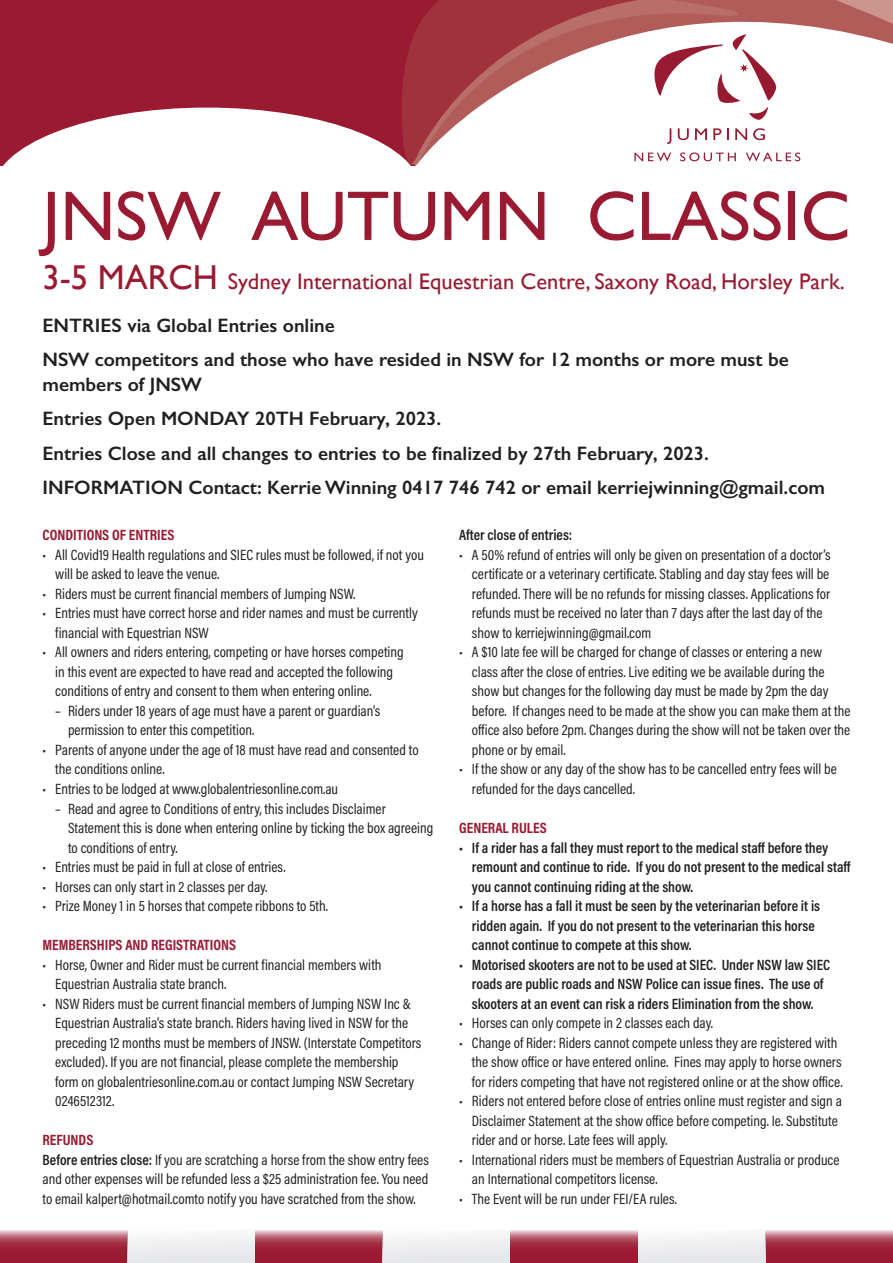
<style>
.page{position:relative;width:893px;height:1263px;background:#fff}
.page>*{position:absolute;margin:0;border:0;box-sizing:border-box;transform-origin:0 0}
.t1{font:70.5px "Gill Sans";color:#991a31}
.t2{font:22.5px "Gill Sans";color:#991a31}
.t3{font:600 19.5px/34px "Gill Sans";color:#231f20}
.t4{font:15px/19.5px "Acumin Pro Cond";color:#231f20}
.t5{font:600 15px/19.5px "Acumin Pro Cond";color:#231f20}
.t6{font:700 15px "Acumin Pro Cond";color:#991a31}
.s1{font-size:34.5px}
.s2{font-weight:700;color:#991a31}
.s3{font-weight:600}
</style>
<div class="page">
<div style="left:0;top:0;width:893px;height:166px;background:#991a31"></div>
<svg style="left:768px;top:0;width:125px;height:166px;background:#f0e1e0"></svg>
<svg style="left:255px;top:1230px;width:128px;height:33px;background:#ab4356"></svg>
<svg style="left:0;top:1230px;width:128px;height:33px;background:#ab4356"></svg>
<div style="left:383px;top:1229px;width:127px;height:34px;background:#eeeef0"></div>
<div style="left:128px;top:1229px;width:127px;height:34px;background:#eeeef0"></div>
<svg style="left:510px;top:1230px;width:128px;height:33px;background:#ab4255"></svg>
<svg style="left:765px;top:1230px;width:128px;height:33px;background:#ab4356"></svg>
<div style="left:638px;top:1229px;width:127px;height:34px;background:#eeeef0"></div>
<svg style="left:402px;top:0;width:366px;height:166px;background:#d5a5a7"></svg>
<svg style="left:3px;top:108px;width:418px;height:58px;fill:#fff"></svg>
<svg style="left:651px;top:34px;width:126px;height:87px;background:#eedadd"></svg>
<svg style="left:667px;top:128px;width:4px;height:16px"></svg>
<svg style="left:678px;top:128px;width:11px;height:12px"></svg>
<svg style="left:695px;top:128px;width:12px;height:12px"></svg>
<svg style="left:713px;top:128px;width:8px;height:12px"></svg>
<svg style="left:727px;top:128px;width:2px;height:12px"></svg>
<svg style="left:735px;top:128px;width:12px;height:12px"></svg>
<svg style="left:753px;top:128px;width:12px;height:12px"></svg>
<svg style="left:634px;top:153px;width:37px;height:8px"></svg>
<svg style="left:680px;top:152px;width:56px;height:9px"></svg>
<svg style="left:746px;top:152px;width:54px;height:9px"></svg>
<h1 class="t1" style="left:43px;top:175px;width:809px">JNSW AUTUMN CLASSIC</h1>
<h2 class="t2" style="left:43px;top:269px;width:804px"><span class="s1">3-5 MARCH</span> Sydney International Equestrian Centre, Saxony Road, Horsley Park.</h2>
<h3 class="t3" style="left:43px;top:308px;width:748px">ENTRIES via Global Entries online<br>NSW competitors and those who have resided in NSW for 12 months or more must be</h3>
<h3 class="t3" style="left:43px;top:368px;width:784px">members of JNSW<br>Entries Open MONDAY 20TH February, 2023.<br>Entries Close and all changes to entries to be finalized by 27th February, 2023.<br>INFORMATION Contact: Kerrie Winning 0417 746 742 or email kerriejwinning@gmail.com</h3>
<p class="t6" style="left:43px;top:525px;width:134px">CONDITIONS OF ENTRIES</p>
<p class="t4" style="left:55px;top:545px;width:370px;text-indent:-13px">• All Covid19 Health regulations and SIEC rules must be followed, if not you will be asked to leave the venue.</p>
<p class="t4" style="left:43px;top:584px;width:314px">• Riders must be current financial members of Jumping NSW.</p>
<p class="t4" style="left:55px;top:603px;width:364px;text-indent:-13px">• Entries must have correct horse and rider names and must be currently financial with Equestrian NSW</p>
<p class="t4" style="left:55px;top:642px;width:350px;text-indent:-13px">• All owners and riders entering, competing or have horses competing in this event are expected to have read and accepted the following conditions of entry and consent to them when entering online.</p>
<p class="t4" style="left:68px;top:701px;width:314px;text-indent:-13px">– Riders under 18 years of age must have a parent or guardian’s permission to enter this competition.</p>
<p class="t4" style="left:55px;top:740px;width:365px;text-indent:-13px">• Parents of anyone under the age of 18 must have read and consented to the conditions online.</p>
<p class="t4" style="left:43px;top:779px;width:297px">• Entries to be lodged at www.globalentriesonline.com.au</p>
<p class="t4" style="left:68px;top:798px;width:367px;text-indent:-13px">– Read and agree to Conditions of entry, this includes Disclaimer<br>Statement this is done when entering online by ticking the box agreeing to conditions of entry.</p>
<p class="t4" style="left:42px;top:857px;width:245px">• Entries must be paid in full at close of entries.</p>
<p class="t4" style="left:42px;top:876px;width:226px">• Horses can only start in 2 classes per day.</p>
<p class="t4" style="left:42px;top:896px;width:287px">• Prize Money 1 in 5 horses that compete ribbons to 5th.</p>
<p class="t6" style="left:42px;top:935px;width:195px">MEMBERSHIPS AND REGISTRATIONS</p>
<p class="t4" style="left:55px;top:954px;width:328px;text-indent:-13px">• Horse, Owner and Rider must be current financial members with<br>Equestrian Australia state branch.</p>
<p class="t4" style="left:55px;top:993px;width:368px;text-indent:-13px">• NSW Riders must be current financial members of Jumping NSW Inc &amp; Equestrian Australia’s state branch. Riders having lived in NSW for the preceding 12 months must be members of JNSW. (Interstate Competitors excluded). If you are not financial, please complete the membership form on globalentriesonline.com.au or contact Jumping NSW Secretary 0246512312.</p>
<p class="t4" style="left:42px;top:1130px;width:388px"><span class="s2">REFUNDS<br></span><span class="s3">Before entries close:</span> If you are scratching a horse from the show entry fees and other expenses will be refunded less a $25 administration fee. You need to email kalpert@hotmail.comto notify you have scratched from the show.</p>
<p class="t5" style="left:459px;top:525px;width:115px">After close of entries:</p>
<p class="t4" style="left:472px;top:545px;width:360px;text-indent:-13px">• A 50% refund of entries will only be given on presentation of a doctor’s certificate or a veterinary certificate. Stabling and day stay fees will be refunded. There will be no refunds for missing classes. Applications for refunds must be received no later than 7 days after the last day of the show to kerriejwinning@gmail.com</p>
<p class="t4" style="left:472px;top:642px;width:380px;text-indent:-13px">• A $10 late fee will be charged for change of classes or entering a new class after the close of entries. Live editing we be available during the show but changes for the following day must be made by 2pm the day before. If changes need to be made at the show you can make them at the office also before 2pm. Changes during the show will not be taken over the phone or by email.</p>
<p class="t4" style="left:472px;top:759px;width:366px;text-indent:-13px">• If the show or any day of the show has to be cancelled entry fees will be refunded for the days cancelled.</p>
<p class="t6" style="left:459px;top:818px;width:89px">GENERAL RULES</p>
<p class="t5" style="left:472px;top:837px;width:380px;text-indent:-13px">• If a rider has a fall they must report to the medical staff before they remount and continue to ride. If you do not present to the medical staff you cannot continuing riding at the show.</p>
<p class="t5" style="left:472px;top:896px;width:350px;text-indent:-13px">• If a horse has a fall it must be seen by the veterinarian before it is ridden again. If you do not present to the veterinarian this horse cannot continue to compete at this show.</p>
<p class="t5" style="left:459px;top:954px;width:373px;text-align:center">• Motorised skooters are not to be used at SIEC. Under NSW law SIEC roads are public roads and NSW Police can issue fines. The use of skooters at an event can risk a riders Elimination from the show.</p>
<p class="t4" style="left:459px;top:1013px;width:255px">• Horses can only compete in 2 classes each day.</p>
<p class="t4" style="left:472px;top:1032px;width:372px;text-indent:-13px">• Change of Rider: Riders cannot compete unless they are registered with the show office or have entered online. Fines may apply to horse owners for riders competing that have not registered online or at the show office.</p>
<p class="t4" style="left:472px;top:1091px;width:371px;text-indent:-13px">• Riders not entered before close of entries online must register and sign a<br>Disclaimer Statement at the show office before competing. Ie. Substitute rider and or horse. Late fees will apply.</p>
<p class="t4" style="left:472px;top:1149px;width:369px;text-indent:-13px">• International riders must be members of Equestrian Australia or produce an International competitors license.</p>
<p class="t4" style="left:459px;top:1188px;width:219px">• The Event will be run under FEI/EA rules.</p>
</div>
